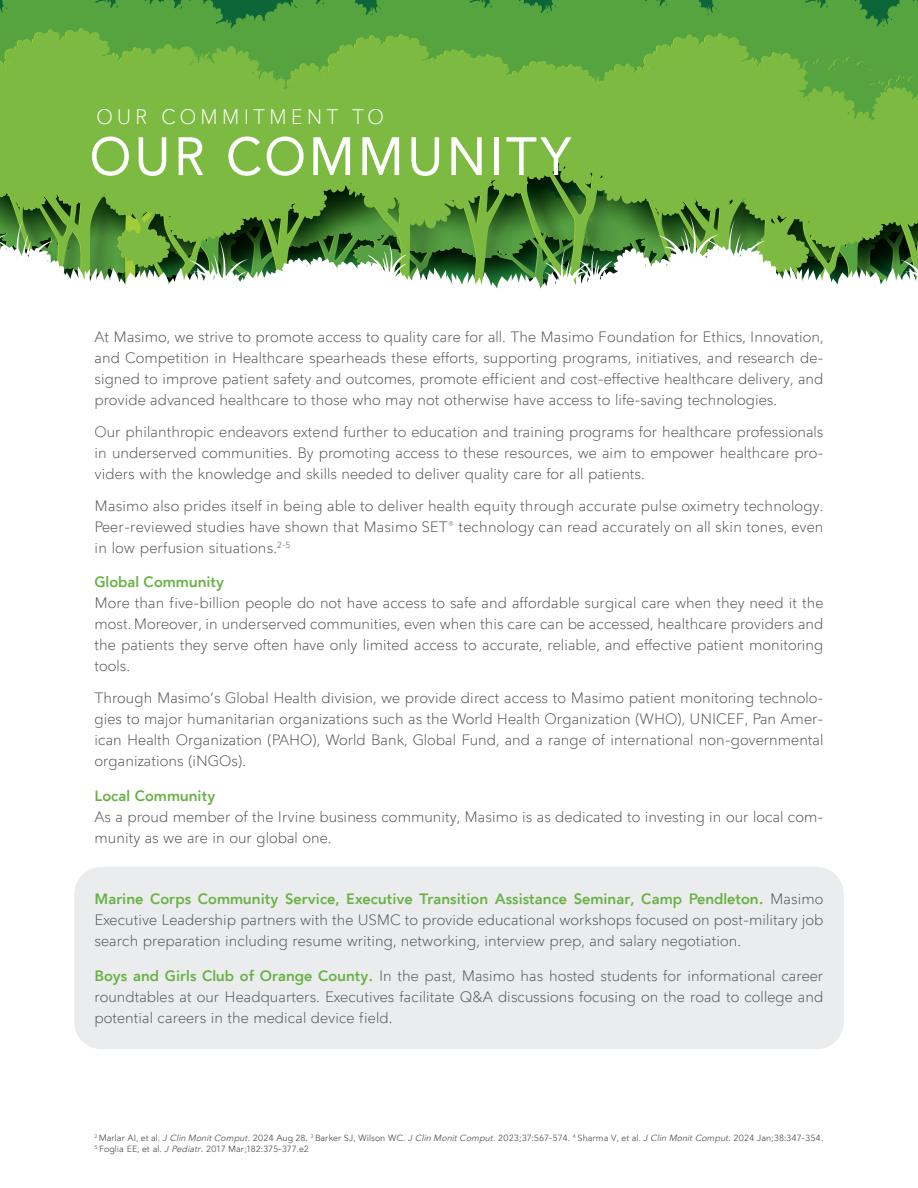
<style>
.page{position:relative;width:918px;height:1188px;background:#fff}
.page>*{position:absolute;margin:0;border:0;box-sizing:border-box;transform-origin:0 0}
.t1{font:500 54px "Masimo Sans";letter-spacing:.05em;color:#fff;scale:.95 1}
.t2{font:300 21px "Masimo Sans";letter-spacing:.2em;color:#fff;scale:.95 1}
.t3{font:300 15px/21px "Masimo Sans";color:#54565a;text-align:justify}
.t4{font:700 15px "Masimo Sans";color:#68b245}
.t5{font:9px/10.8px "Masimo Sans";color:#54565a}
.s1{font-weight:700;color:#68b245}
.s2{font-style:italic}
</style>
<div class="page">
<div style="left:74px;top:867px;width:770px;height:182px;background:#ebeced;border-radius:27px"></div>
<svg style="left:0;top:0;width:918px;height:289px;background:#72ad4a"></svg>
<h2 class="t2" style="left:96px;top:104px;width:304px">OUR COMMITMENT TO</h2>
<h1 class="t1" style="left:90px;top:124px;width:510px">OUR COMMUNITY</h1>
<p class="t3" style="left:94px;top:327px;width:731px">At Masimo, we strive to promote access to quality care for all. The Masimo Foundation for Ethics, Innovation, and Competition in Healthcare spearheads these efforts, supporting programs, initiatives, and research de&shy;signed to improve patient safety and outcomes, promote efficient and cost-effective healthcare delivery, and provide advanced healthcare to those who may not otherwise have access to life-saving technologies.</p>
<p class="t3" style="left:94px;top:421px;width:731px">Our philanthropic endeavors extend further to education and training programs for healthcare professionals in underserved communities. By promoting access to these resources, we aim to empower healthcare pro&shy;viders with the knowledge and skills needed to deliver quality care for all patients.</p>
<p class="t3" style="left:94px;top:495px;width:731px">Masimo also prides itself in being able to deliver health equity through accurate pulse oximetry technology.<br>Peer-reviewed studies have shown that Masimo SET® technology can read accurately on all skin tones, even in low perfusion situations.<sup>2-5</sup></p>
<p class="t4" style="left:94px;top:573px;width:131px">Global Community</p>
<p class="t3" style="left:94px;top:593px;width:731px">More than five-billion people do not have access to safe and affordable surgical care when they need it the most. Moreover, in underserved communities, even when this care can be accessed, healthcare providers and the patients they serve often have only limited access to accurate, reliable, and effective patient monitoring tools.</p>
<p class="t3" style="left:95px;top:688px;width:731px">Through Masimo’s Global Health division, we provide direct access to Masimo patient monitoring technolo&shy;gies to major humanitarian organizations such as the World Health Organization (WHO), UNICEF, Pan Amer&shy;ican Health Organization (PAHO), World Bank, Global Fund, and a range of international non-governmental organizations (iNGOs).</p>
<p class="t4" style="left:95px;top:786px;width:122px">Local Community</p>
<p class="t3" style="left:95px;top:806px;width:730px">As a proud member of the Irvine business community, Masimo is as dedicated to investing in our local com&shy;munity as we are in our global one.</p>
<p class="t3" style="left:95px;top:889px;width:731px"><span class="s1">Marine Corps Community Service, Executive Transition Assistance Seminar, Camp Pendleton.</span> Masimo Executive Leadership partners with the USMC to provide educational workshops focused on post-military job search preparation including resume writing, networking, interview prep, and salary negotiation.</p>
<p class="t3" style="left:95px;top:965px;width:730px"><span class="s1">Boys and Girls Club of Orange County.</span> In the past, Masimo has hosted students for informational career roundtables at our Headquarters. Executives facilitate Q&amp;A discussions focusing on the road to college and potential careers in the medical device field.</p>
<p class="t5" style="left:94px;top:1132px;width:731px"><sup>2</sup> Marlar AI, et al. <span class="s2">J Clin Monit Comput</span>. 2024 Aug 28. <sup>3</sup> Barker SJ, Wilson WC. <span class="s2">J Clin Monit Comput</span>. 2023;37:567-574. <sup>4</sup> Sharma V, et al. <span class="s2">J Clin Monit Comput</span>. 2024 Jan;38:347-354.<br><sup>5</sup> Foglia EE, et al. <span class="s2">J Pediatr</span>. 2017 Mar;182:375-377.e2</p>
</div>
